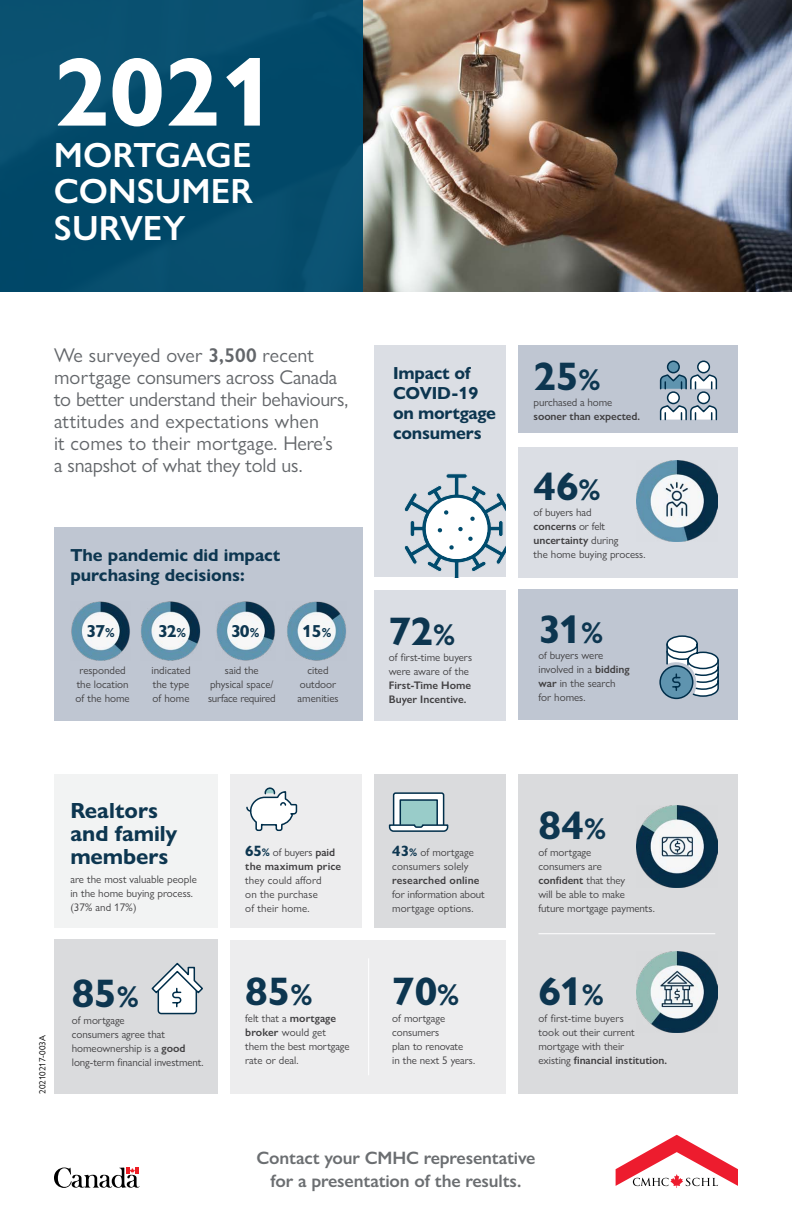
<style>
.page{position:relative;width:792px;height:1224px;background:#fff}
.page>*{position:absolute;margin:0;border:0;box-sizing:border-box;transform-origin:0 0}
.t1{font:700 97.9px "Gill Sans Nova";color:#fff}
.t2{font:700 40px "Gill Sans Nova";letter-spacing:-.005em;color:#0d3650}
.t3{font:600 35.1px/36.4px "Gill Sans Nova";color:#fff;text-align:justify}
.t4{font:700 22px/23px "Gill Sans Nova";letter-spacing:-.005em;color:#0d3650}
.P_body{font:20px/22px "Gill Sans Nova";letter-spacing:-.005em;color:#63666a}
.t5{font:600 18px/23px "Gill Sans Nova";letter-spacing:-.01em;color:#6b6e71;text-align:center}
.H2_heading{font:700 17.5px/20px "Gill Sans Nova";color:#0d3650}
.t6{font:700 17.4px "Gill Sans Nova";letter-spacing:-.06em;color:#0d3650}
.t7{font:11px/14px "Gill Sans Nova";color:#414042}
.t8{font:600 11px/14px "Gill Sans Nova";letter-spacing:-.01em;color:#414042}
.t9{font:9px "Gill Sans Nova";color:#000}
.s1{font-weight:600}
.s2{font-size:13.1px}
.s3{font-size:30px}
.s4{font-weight:400}
.s5{font-size:10.5px}
.s6{font-weight:700;font-size:15px;color:#0d3650}
.s7{font-weight:700;color:#0d3650}
</style>
<div class="page">
<img style="left:362px;top:0;width:430px;height:291px">
<div style="left:0;top:0;width:362px;height:291px;background:#004b6d"></div>
<svg style="left:616px;top:1135px;width:122px;height:53px"></svg>
<svg style="left:54px;top:1168px;width:85px;height:20px"></svg>
<div style="left:518px;top:775px;width:220px;height:319px;background:#dadbdd"></div>
<div style="left:374px;top:590px;width:132px;height:131px;background:#dbdee4"></div>
<div style="left:374px;top:345px;width:132px;height:232px;background:#dbdee4"></div>
<div style="left:518px;top:590px;width:220px;height:130px;background:#bfc6d2"></div>
<div style="left:518px;top:447px;width:220px;height:130px;background:#dbdee4"></div>
<div style="left:518px;top:345px;width:220px;height:88px;background:#bfc6d2"></div>
<div style="left:230px;top:775px;width:132px;height:153px;background:#ededee"></div>
<div style="left:374px;top:775px;width:132px;height:153px;background:#dadbdd"></div>
<div style="left:230px;top:941px;width:276px;height:153px;background:#ededee"></div>
<div style="left:54px;top:940px;width:164px;height:154px;background:#dadbdd"></div>
<div style="left:54px;top:775px;width:164px;height:153px;background:#f2f3f3"></div>
<div style="left:54px;top:527px;width:308px;height:194px;background:#bfc6d2"></div>
<hr style="left:538px;top:933px;width:177px;height:1px;background:#fff">
<hr style="left:368px;top:958px;width:1px;height:117px;background:#fff">
<svg style="left:660px;top:666px;width:33px;height:32px"></svg>
<div style="left:659px;top:665px;width:34px;height:34px;border:2px solid #002e4a;border-radius:50%"></div>
<svg style="left:666px;top:635px;width:53px;height:63px"></svg>
<svg style="left:245px;top:787px;width:53px;height:154px"></svg>
<svg style="left:388px;top:792px;width:61px;height:40px;background:#a3bec3"></svg>
<img style="left:636px;top:806px;width:82px;height:81px">
<img style="left:636px;top:461px;width:82px;height:81px">
<img style="left:71px;top:602px;width:59px;height:58px">
<img style="left:141px;top:602px;width:60px;height:58px">
<img style="left:216px;top:602px;width:59px;height:58px">
<img style="left:287px;top:602px;width:59px;height:58px">
<img style="left:636px;top:951px;width:82px;height:82px">
<svg style="left:151px;top:962px;width:52px;height:53px"></svg>
<svg style="left:404px;top:473px;width:102px;height:104px"></svg>
<div style="left:698px;top:361px;width:11px;height:12px;background:#fff;border-radius:50%"></div>
<div style="left:697px;top:361px;width:13px;height:12px;border:2px solid #002e4a;border-radius:50%"></div>
<div style="left:668px;top:361px;width:11px;height:12px;background:#5f94af;border-radius:50%"></div>
<div style="left:667px;top:361px;width:13px;height:12px;border:2px solid #002e4a;border-radius:50%"></div>
<svg style="left:659px;top:373px;width:59px;height:17px"></svg>
<div style="left:698px;top:392px;width:11px;height:12px;background:#fff;border-radius:50%"></div>
<div style="left:697px;top:391px;width:13px;height:13px;border:2px solid #002e4a;border-radius:50%"></div>
<div style="left:668px;top:392px;width:11px;height:12px;background:#fff;border-radius:50%"></div>
<div style="left:667px;top:391px;width:13px;height:13px;border:2px solid #002e4a;border-radius:50%"></div>
<svg style="left:659px;top:404px;width:59px;height:17px"></svg>
<h1 class="t1" style="left:54px;top:32px;width:223px">2021</h1>
<h1 class="t3" style="left:54px;top:137px;width:200px">MORTGAGE CONSUMER SURVEY</h1>
<p class="P_body" style="left:54px;top:344px;width:296px">We surveyed over <span class="s1">3,500</span> recent mortgage consumers across Canada to better understand their behaviours, attitudes and expectations when<br>it comes to their mortgage. Here’s<br>a snapshot of what they told us.</p>
<h2 class="H2_heading" style="left:70px;top:545px;width:211px">The pandemic did impact purchasing decisions:</h2>
<p class="t6" style="left:87px;top:621px;width:30px">37<span class="s2">%</span></p>
<p class="t6" style="left:158px;top:621px;width:30px">32<span class="s2">%</span></p>
<p class="t6" style="left:231px;top:621px;width:30px">30<span class="s2">%</span></p>
<p class="t6" style="left:302px;top:621px;width:31px">15<span class="s2">%</span></p>
<p class="t7" style="left:76px;top:664px;width:56px;text-align:center">responded the location of the home</p>
<p class="t7" style="left:208px;top:664px;width:69px;text-align:center">said the physical space/ surface required</p>
<p class="t7" style="left:152px;top:664px;width:40px;text-align:justify">indicated the type of home</p>
<p class="t7" style="left:298px;top:664px;width:42px;text-align:center">cited outdoor amenities</p>
<h3 class="H2_heading" style="left:393px;top:363px;width:105px">Impact of<br>COVID-19 on mortgage consumers</h3>
<p class="t2" style="left:534px;top:351px;width:69px">25<span class="s3">%</span></p>
<p class="t8" style="left:534px;top:395px;width:108px"><span class="s4">purchased a home </span>sooner than expected.</p>
<p class="t2" style="left:389px;top:606px;width:68px">72<span class="s3">%</span></p>
<p class="t7" style="left:389px;top:650px;width:85px">of first-time buyers were aware of the<br><span class="s1">First-Time Home<br>Buyer Incentive.</span></p>
<p class="t2" style="left:534px;top:462px;width:69px">46<span class="s3">%</span></p>
<p class="t7" style="left:534px;top:506px;width:113px">of buyers had<br><span class="s1">concerns</span> or felt <span class="s1">uncertainty</span> during<br>the home buying process.</p>
<p class="t2" style="left:538px;top:605px;width:66px">31<span class="s3">%</span></p>
<p class="t7" style="left:538px;top:648px;width:93px"><span class="s5">of</span> buyers were involved in a <span class="s1">bidding war</span> in the search for homes.</p>
<p class="t4" style="left:70px;top:799px;width:109px">Realtors and family members</p>
<p class="t7" style="left:70px;top:872px;width:128px">are the most valuable people in the home buying process. (37% and 17%)</p>
<p class="t9" style="left:37px;top:1094px;width:60px;rotate:-90deg">20210217-003A</p>
<p class="t2" style="left:72px;top:968px;width:69px">85<span class="s3">%</span></p>
<p class="t7" style="left:72px;top:1013px;width:133px">of mortgage<br>consumers agree that homeownership is a <span class="s1">good </span>long-term financial investment.</p>
<p class="t7" style="left:245px;top:845px;width:98px"><span class="s6">65</span><span class="s7">%</span> of buyers <span class="s1">paid the maximum price </span>they could afford<br>on the purchase<br>of their home.</p>
<p class="t2" style="left:245px;top:966px;width:69px">85<span class="s3">%</span></p>
<p class="t7" style="left:245px;top:1011px;width:106px">felt that a <span class="s1">mortgage broker</span> would get them the best mortgage rate or deal.</p>
<p class="t7" style="left:392px;top:845px;width:94px"><span class="s6">43</span><span class="s7">%</span> of mortgage consumers solely <span class="s1">researched online </span>for information about mortgage options.</p>
<p class="t2" style="left:392px;top:967px;width:69px">70<span class="s3">%</span></p>
<p class="t7" style="left:392px;top:1011px;width:84px">of mortgage consumers<br>plan to renovate<br>in the next 5 years.</p>
<p class="t2" style="left:538px;top:800px;width:69px">84<span class="s3">%</span></p>
<p class="t7" style="left:538px;top:845px;width:118px">of mortgage<br>consumers are<br><span class="s1">confident</span> that they<br>will be able to make<br>future mortgage payments.</p>
<p class="t2" style="left:538px;top:967px;width:67px">61<span class="s3">%</span></p>
<p class="t7" style="left:538px;top:1011px;width:130px">of first-time buyers<br>took out their current mortgage with their<br>existing <span class="s1">financial institution.</span></p>
<p class="t5" style="left:257px;top:1146px;width:281px">Contact your CMHC representative for a presentation of the results.</p>
</div>
